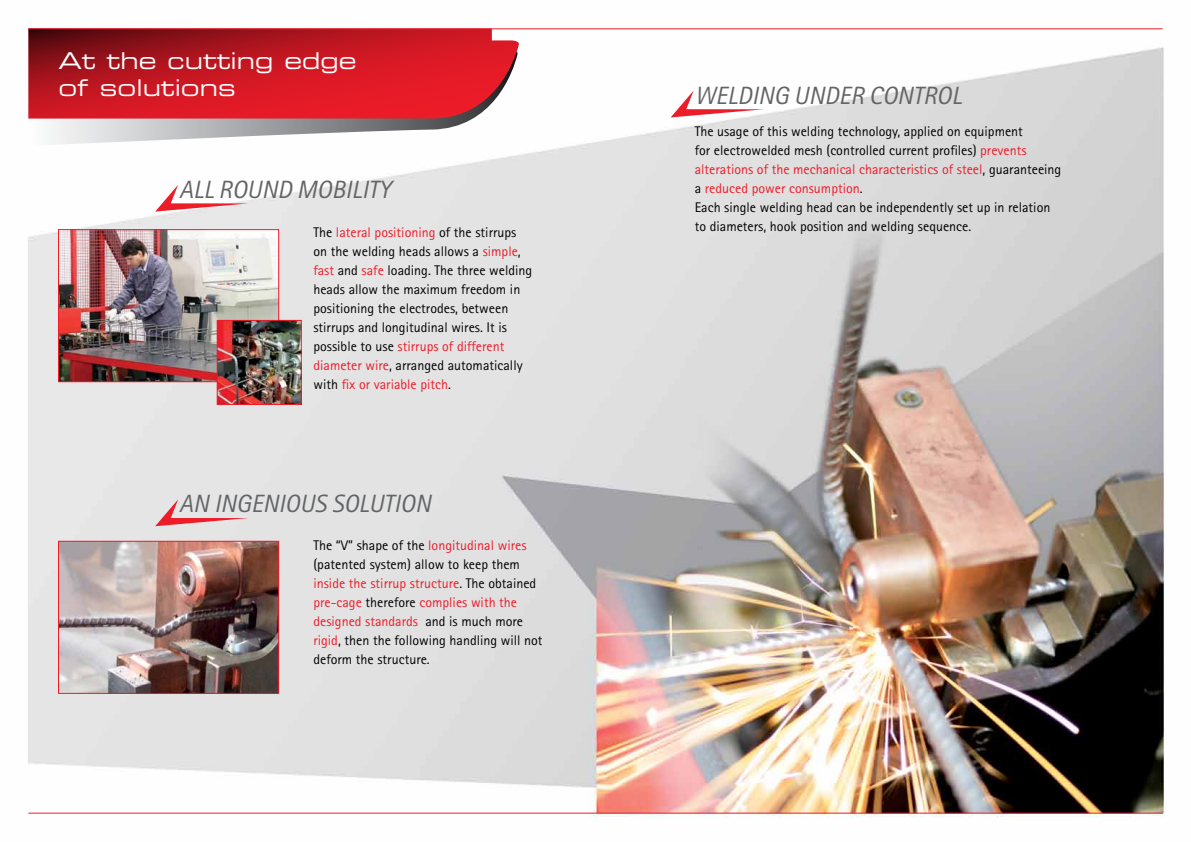
<style>
.page{position:relative;width:1191px;height:842px;background:#fff}
.page>*{position:absolute;margin:0;border:0;box-sizing:border-box;transform-origin:0 0}
.t1{font:italic 25px "Rotis Sans Serif Std";color:#636466}
.t2{font:23.1px/27.8px "Eurostile LT Std Ex 2";color:#fff}
.t3{font:14px/19px "Rotis Sans Serif Std";color:#000}
.s1{color:#ed1c29}
</style>
<div class="page">
<img style="left:28px;top:28px;width:1137px;height:790px">
<svg style="left:28px;top:119px;width:490px;height:27px"></svg>
<svg style="left:28px;top:29px;width:404px;height:90px;background:#c01722"></svg>
<svg style="left:432px;top:29px;width:87px;height:90px"></svg>
<hr style="left:28px;top:28px;width:1134px;height:1px;background:#ed1c29">
<svg style="left:670px;top:91px;width:94px;height:26px"></svg>
<hr style="left:28px;top:813px;width:1134px;height:1px;background:#ed1c29">
<img style="left:60px;top:231px;width:217px;height:149px">
<div style="left:58px;top:229px;width:221px;height:153px;border:1px solid #ed1c29"></div>
<img style="left:60px;top:543px;width:217px;height:149px">
<div style="left:58px;top:541px;width:221px;height:153px;border:1px solid #ed1c29"></div>
<svg style="left:155px;top:185px;width:93px;height:27px"></svg>
<svg style="left:155px;top:499px;width:93px;height:27px;background:#e6c2c4"></svg>
<img style="left:219px;top:322px;width:81px;height:81px">
<div style="left:217px;top:320px;width:85px;height:85px;border:1px solid #ed1c29"></div>
<h2 class="t2" style="left:58px;top:46px;width:300px">At the cutting edge of solutions</h2>
<h1 class="t1" style="left:179px;top:175px;width:213px">ALL ROUND MOBILITY</h1>
<p class="t3" style="left:313px;top:222px;width:220px">The <span class="s1">lateral positioning</span> of the stirrups on the welding heads allows a <span class="s1">simple</span>, <span class="s1">fast</span> and <span class="s1">safe</span> loading. The three welding heads allow the maximum freedom in positioning the electrodes, between stirrups and longitudinal wires. It is possible to use <span class="s1">stirrups of different diameter wire</span>, arranged automatically with <span class="s1">fix or variable pitch</span>.</p>
<h1 class="t1" style="left:179px;top:489px;width:253px">AN INGENIOUS SOLUTION</h1>
<p class="t3" style="left:313px;top:536px;width:231px">The “V” shape of the <span class="s1">longitudinal wires </span>(patented system) allow to keep them <span class="s1">inside the stirrup structure</span>. The obtained <span class="s1">pre-cage</span> therefore <span class="s1">complies with the designed standards</span> and is much more <span class="s1">rigid</span>, then the following handling will not deform the structure.</p>
<h1 class="t1" style="left:694px;top:80px;width:268px">WELDING UNDER CONTROL</h1>
<p class="t3" style="left:694px;top:121px;width:368px">The usage of this welding technology, applied on equipment<br>for electrowelded mesh (controlled current profiles) <span class="s1">prevents alterations of the mechanical characteristics of steel</span>, guaranteeing a <span class="s1">reduced power consumption</span>.<br>Each single welding head can be independently set up in relation to diameters, hook position and welding sequence.</p>
</div>
